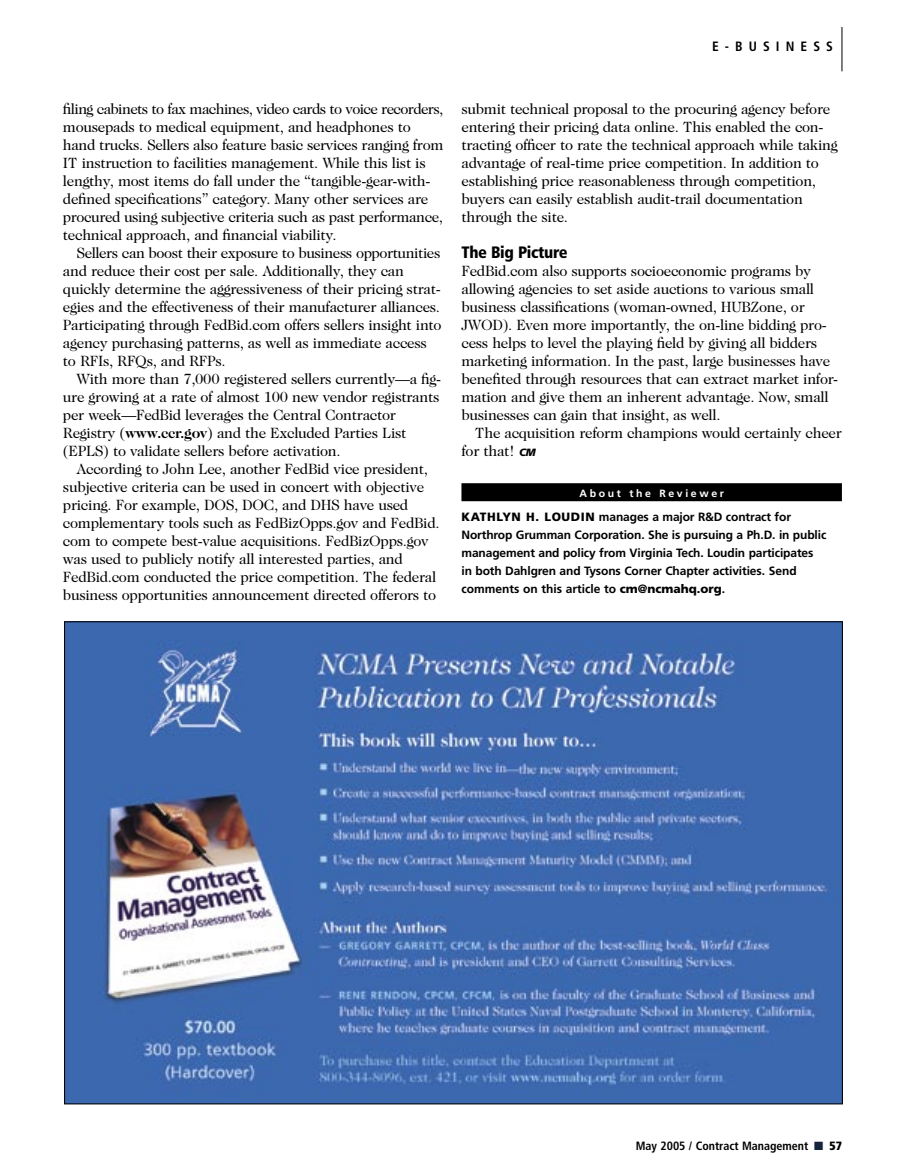
<style>
.page{position:relative;width:905px;height:1175px;background:#fff}
.page>*{position:absolute;margin:0;border:0;box-sizing:border-box;transform-origin:0 0}
.Text_Type-1st_Par{font:900 condensed 16.5px "Frutiger";letter-spacing:-.02em;color:#000}
.Text_Type{font:15px/18px "Caslon Two Twenty Four";letter-spacing:-.02em;color:#000}
.Text_Type-1st_Par-2{font:15px/18px "Caslon Two Twenty Four";letter-spacing:-.02em;color:#000}
.t1{font:700 condensed 13.5px "Frutiger";letter-spacing:.45em;color:#000}
.t2{font:700 12px/18px "Frutiger";letter-spacing:-.01em;color:#000}
.t3{font:700 condensed 12px "Frutiger";color:#000}
.t4{font:700 10.5px "Frutiger";letter-spacing:.25em;color:#fff}
.s1{font-weight:700}
.s2{font-family:"Frutiger";font-weight:900;font-style:italic;font-size:10.5px}
.s3{font-weight:900}
.s4{color:#13243b}
</style>
<div class="page">
<hr style="left:841px;top:27px;width:1px;height:44px;background:#000">
<div style="left:461px;top:483px;width:380px;height:18px;background:#000"></div>
<img style="left:66px;top:623px;width:774px;height:479px">
<p class="t1" style="left:712px;top:38px;width:122px">E-BUSINESS</p>
<p class="Text_Type" style="left:63px;top:100px;width:382px">filing cabinets to fax machines, video cards to voice recorders, mousepads to medical equipment, and headphones to hand trucks. Sellers also feature basic services ranging from IT instruction to facilities management. While this list is lengthy, most items do fall under the “tangible-gear-with&shy;defined specifications” category. Many other services are procured using subjective criteria such as past performance, technical approach, and financial viability.</p>
<p class="Text_Type" style="left:63px;top:244px;width:380px;text-indent:14px">Sellers can boost their exposure to business opportunities and reduce their cost per sale. Additionally, they can quickly determine the aggressiveness of their pricing strat&shy;egies and the effectiveness of their manufacturer alliances.<br>Participating through FedBid.com offers sellers insight into agency purchasing patterns, as well as immediate access to RFIs, RFQs, and RFPs.</p>
<p class="Text_Type" style="left:63px;top:370px;width:380px;text-indent:14px">With more than 7,000 registered sellers currently—a fig&shy;ure growing at a rate of almost 100 new vendor registrants per week—FedBid leverages the Central Contractor Registry (<span class="s1">www.ccr.gov</span>) and the Excluded Parties List (EPLS) to validate sellers before activation.</p>
<p class="Text_Type" style="left:63px;top:460px;width:378px;text-indent:14px">According to John Lee, another FedBid vice president, subjective criteria can be used in concert with objective pricing. For example, DOS, DOC, and DHS have used complementary tools such as FedBizOpps.gov and FedBid. com to compete best-value acquisitions. FedBizOpps.gov was used to publicly notify all interested parties, and FedBid.com conducted the price competition. The federal business opportunities announcement directed offerors to</p>
<p class="Text_Type" style="left:461px;top:100px;width:378px">submit technical proposal to the procuring agency before entering their pricing data online. This enabled the con&shy;tracting officer to rate the technical approach while taking advantage of real-time price competition. In addition to establishing price reasonableness through competition, buyers can easily establish audit-trail documentation through the site.</p>
<p class="Text_Type-1st_Par" style="left:461px;top:242px;width:108px">The Big Picture</p>
<p class="Text_Type-1st_Par-2" style="left:461px;top:262px;width:378px">FedBid.com also supports socioeconomic programs by allowing agencies to set aside auctions to various small business classifications (woman-owned, HUBZone, or JWOD). Even more importantly, the on-line bidding pro&shy;cess helps to level the playing field by giving all bidders marketing information. In the past, large businesses have benefited through resources that can extract market infor&shy;mation and give them an inherent advantage. Now, small businesses can gain that insight, as well.</p>
<p class="Text_Type" style="left:461px;top:424px;width:382px;text-indent:14px">The acquisition reform champions would certainly cheer for that! <span class="s2">CM</span></p>
<p class="t4" style="left:579px;top:487px;width:146px">About the Reviewer</p>
<p class="t2" style="left:461px;top:507px;width:366px"><span class="s3">KATHLYN H. LOUDIN</span> manages a major R&amp;D contract for Northrop Grumman Corporation. She is pursuing a Ph.D. in public management and policy from Virginia Tech. Loudin participates in both Dahlgren and Tysons Corner Chapter activities. Send comments on this article to <span class="s3">cm@ncmahq.org</span>.</p>
<p class="t3" style="left:635px;top:1138px;width:208px">May 2005 / Contract Management <span class="s4">■</span> <span class="s3">57</span></p>
</div>
